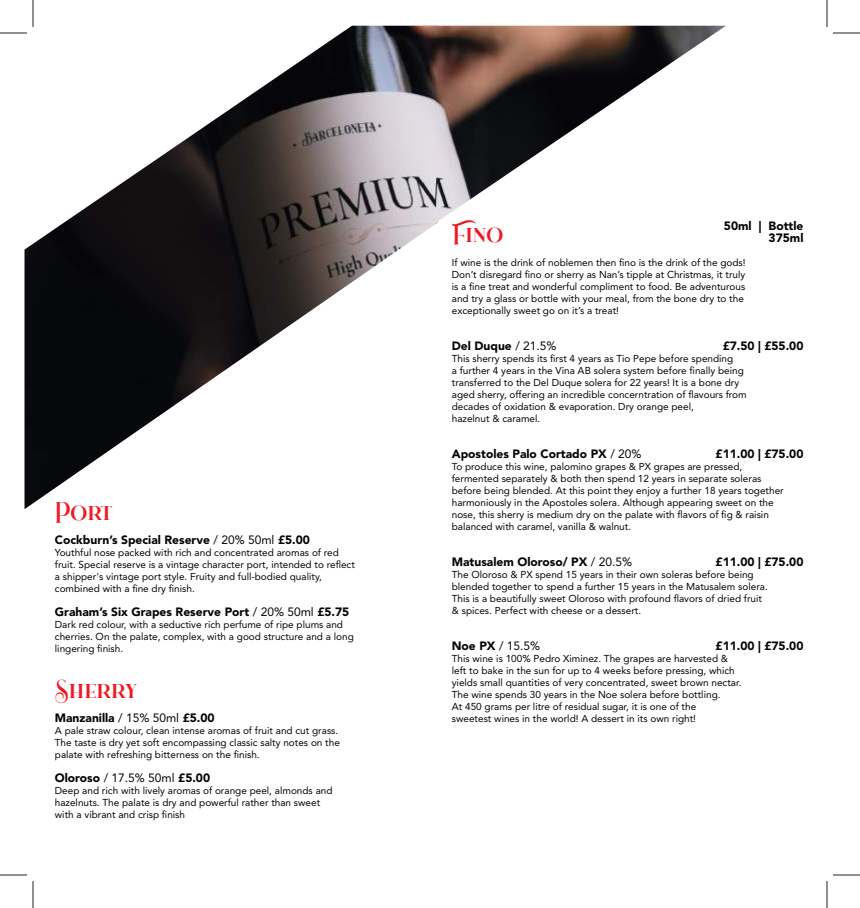
<style>
.page{position:relative;width:860px;height:908px;background:#fff}
.page>*{position:absolute;margin:0;border:0;box-sizing:border-box;transform-origin:0 0}
.t1{font:20px "glimmeroflight";color:#ef1923}
.t2{font:900 12px/12px "Avenir LT Std";color:#060404;text-align:right}
.t3{font:12px "Avenir LT Std";color:#060404}
.t4{font:10px/12px "Avenir LT Std";color:#060404}
.s1{font-weight:400}
.s2{font-weight:900}
</style>
<div class="page">
<img style="left:24px;top:26px;width:400px;height:483px">
<img style="left:423px;top:26px;width:303px;height:206px">
<hr style="left:0;top:32px;width:27px;height:2px;background:#fff">
<hr style="left:32px;top:0;width:2px;height:27px;background:#fff">
<svg style="left:0;top:33px;width:27px;height:1px"></svg>
<svg style="left:833px;top:33px;width:27px;height:1px"></svg>
<svg style="left:0;top:875px;width:27px;height:1px"></svg>
<svg style="left:33px;top:0;width:1px;height:27px"></svg>
<svg style="left:33px;top:881px;width:1px;height:27px"></svg>
<svg style="left:826px;top:0;width:2px;height:27px"></svg>
<svg style="left:826px;top:875px;width:34px;height:33px"></svg>
<h1 class="t1" style="left:55px;top:501px;width:59px">Port</h1>
<p class="t2" style="left:55px;top:533px;width:257px">Cockburn’s Special Reserve <span class="s1">/ 20% 50ml</span> £5.00</p>
<p class="t4" style="left:55px;top:546px;width:301px">Youthful nose packed with rich and concentrated aromas of red fruit. Special reserve is a vintage character port, intended to reflect a shipper's vintage port style. Fruity and full-bodied quality, combined with a fine dry finish.</p>
<p class="t2" style="left:55px;top:605px;width:296px">Graham’s Six Grapes Reserve Port <span class="s1">/ 20% 50ml</span> £5.75</p>
<p class="t4" style="left:55px;top:618px;width:300px">Dark red colour, with a seductive rich perfume of ripe plums and cherries. On the palate, complex, with a good structure and a long lingering finish.</p>
<h1 class="t1" style="left:55px;top:680px;width:84px">Sherry</h1>
<p class="t2" style="left:55px;top:712px;width:161px">Manzanilla <span class="s1">/ 15% 50ml</span> £5.00</p>
<p class="t4" style="left:55px;top:725px;width:286px">A pale straw colour, clean intense aromas of fruit and cut grass.<br>The taste is dry yet soft encompassing classic salty notes on the palate with refreshing bitterness on the finish.</p>
<p class="t2" style="left:55px;top:772px;width:157px">Oloroso <span class="s1">/ 17.5% 50ml</span> £5.00</p>
<p class="t4" style="left:55px;top:785px;width:279px">Deep and rich with lively aromas of orange peel, almonds and hazelnuts. The palate is dry and powerful rather than sweet with a vibrant and crisp finish</p>
<h1 class="t1" style="left:452px;top:223px;width:53px">Fino</h1>
<p class="t4" style="left:452px;top:256px;width:295px">If wine is the drink of noblemen then fino is the drink of the gods!<br>Don’t disregard fino or sherry as Nan’s tipple at Christmas, it truly is a fine treat and wonderful compliment to food. Be adventurous and try a glass or bottle with your meal, from the bone dry to the exceptionally sweet go on it’s a treat!</p>
<p class="t2" style="left:452px;top:340px;width:106px">Del Duque <span class="s1">/ 21.5%</span></p>
<p class="t4" style="left:452px;top:352px;width:296px">This sherry spends its first 4 years as Tio Pepe before spending<br>a further 4 years in the Vina AB solera system before finally being transferred to the Del Duque solera for 22 years! It is a bone dry aged sherry, offering an incredible concerntration of flavours from decades of oxidation &amp; evaporation. Dry orange peel,<br>hazelnut &amp; caramel.</p>
<p class="t2" style="left:452px;top:448px;width:191px">Apostoles Palo Cortado PX <span class="s1">/ 20%</span></p>
<p class="t4" style="left:452px;top:460px;width:333px">To produce this wine, palomino grapes &amp; PX grapes are pressed, fermented separately &amp; both then spend 12 years in separate soleras before being blended. At this point they enjoy a further 18 years together harmoniously in the Apostoles solera. Although appearing sweet on the nose, this sherry is medium dry on the palate with flavors of fig &amp; raisin balanced with caramel, vanilla &amp; walnut.</p>
<p class="t2" style="left:452px;top:556px;width:182px">Matusalem Oloroso/ PX <span class="s1">/ 20.5%</span></p>
<p class="t4" style="left:452px;top:568px;width:317px">The Oloroso &amp; PX spend 15 years in their own soleras before being blended together to spend a further 15 years in the Matusalem solera.<br>This is a beautifully sweet Oloroso with profound flavors of dried fruit &amp; spices. Perfect with cheese or a dessert.</p>
<p class="t3" style="left:452px;top:639px;width:90px"><span class="s2">Noe PX</span> / 15.5%</p>
<p class="t4" style="left:452px;top:652px;width:291px">This wine is 100% Pedro Ximinez. The grapes are harvested &amp; left to bake in the sun for up to 4 weeks before pressing, which yields small quantities of very concentrated, sweet brown nectar.<br>The wine spends 30 years in the Noe solera before bottling.<br>At 450 grams per litre of residual sugar, it is one of the<br>sweetest wines in the world! A dessert in its own right!</p>
<p class="t2" style="left:724px;top:220px;width:81px">50ml | Bottle<br>375ml</p>
<p class="t2" style="left:722px;top:340px;width:82px">£7.50 | £55.00</p>
<p class="t2" style="left:715px;top:448px;width:89px">£11.00 | £75.00</p>
<p class="t2" style="left:715px;top:556px;width:89px">£11.00 | £75.00</p>
<p class="t2" style="left:715px;top:640px;width:89px">£11.00 | £75.00</p>
</div>
